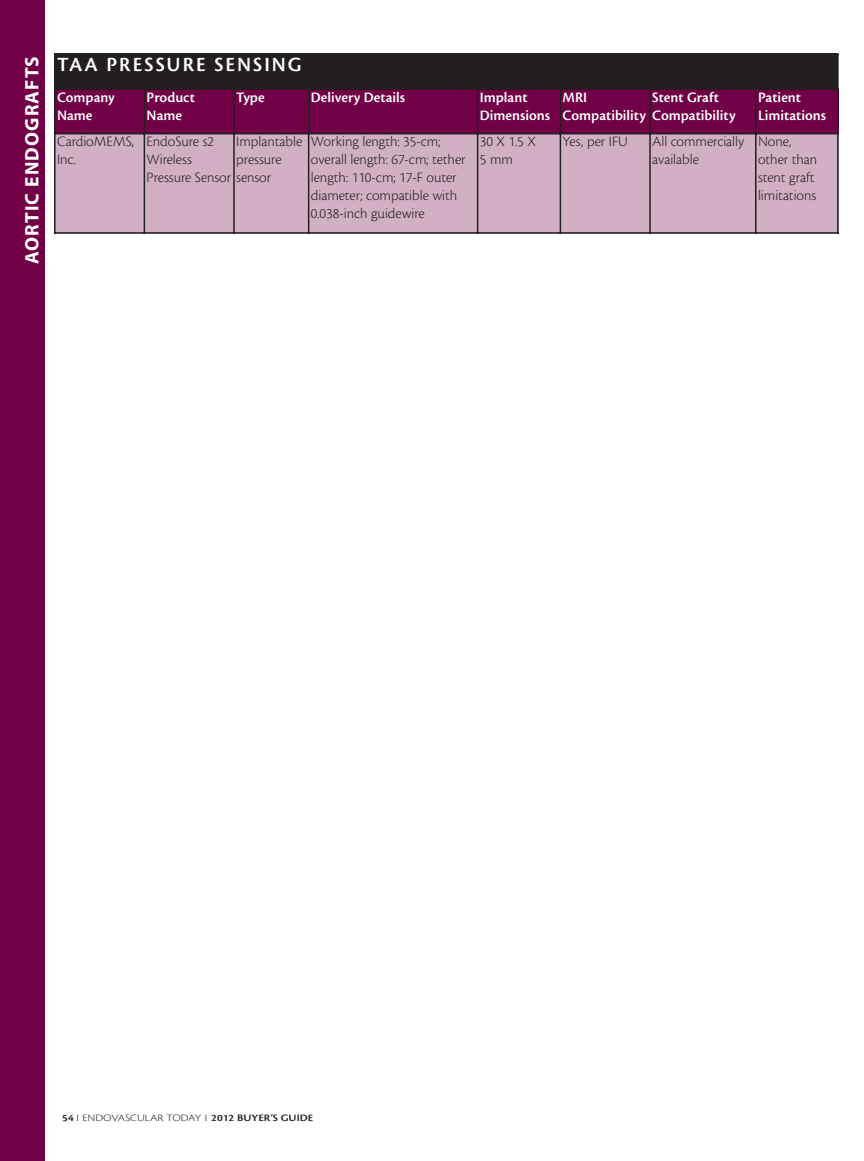
<style>
.page{position:relative;width:864px;height:1161px;background:#fff}
.page>*{position:absolute;margin:0;border:0;box-sizing:border-box;transform-origin:0 0}
.t1{font:21px "Cronos MM 574 11";letter-spacing:.095em;color:#fff}
.t2{font:19.5px "Myriad MM 700 600";letter-spacing:.055em;color:#fff}
.t3{font:15px/18px "Cronos MM 250 11";color:#231f20}
.t4{font:15px/18px "Cronos MM 574 11";color:#fff}
.t5{font:10.2px "Cronos MM 250 11";color:#231f20;scale:1.18 1}
.s1{font-family:"Cronos MM 574 11"}
</style>
<div class="page">
<div style="left:0;top:0;width:45px;height:1161px;background:#720047"></div>
<div style="left:54px;top:54px;width:784px;height:35px;background:#231f20"></div>
<div style="left:54px;top:89px;width:90px;height:45px;background:#720047"></div>
<div style="left:144px;top:89px;width:90px;height:45px;background:#720047"></div>
<div style="left:234px;top:89px;width:75px;height:45px;background:#720047"></div>
<div style="left:309px;top:89px;width:169px;height:45px;background:#720047"></div>
<div style="left:478px;top:89px;width:82px;height:45px;background:#720047"></div>
<div style="left:560px;top:89px;width:90px;height:45px;background:#720047"></div>
<div style="left:650px;top:89px;width:106px;height:45px;background:#720047"></div>
<div style="left:756px;top:89px;width:83px;height:45px;background:#720047"></div>
<div style="left:54px;top:134px;width:90px;height:100px;background:#d2b0c3"></div>
<div style="left:144px;top:134px;width:90px;height:100px;background:#d2b0c3"></div>
<div style="left:234px;top:134px;width:75px;height:100px;background:#d2b0c3"></div>
<div style="left:309px;top:134px;width:169px;height:100px;background:#d2b0c3"></div>
<div style="left:478px;top:134px;width:82px;height:100px;background:#d2b0c3"></div>
<div style="left:560px;top:134px;width:90px;height:100px;background:#d2b0c3"></div>
<div style="left:650px;top:134px;width:106px;height:100px;background:#d2b0c3"></div>
<div style="left:756px;top:134px;width:83px;height:100px;background:#d2b0c3"></div>
<hr style="left:54px;top:54px;width:2px;height:180px;background:#231f20">
<hr style="left:144px;top:88px;width:1px;height:146px;background:#231f20">
<hr style="left:233px;top:88px;width:2px;height:146px;background:#231f20">
<hr style="left:308px;top:88px;width:1px;height:146px;background:#231f20">
<hr style="left:477px;top:88px;width:1px;height:146px;background:#231f20">
<hr style="left:560px;top:88px;width:1px;height:146px;background:#231f20">
<hr style="left:649px;top:88px;width:2px;height:146px;background:#231f20">
<hr style="left:755px;top:88px;width:2px;height:146px;background:#231f20">
<hr style="left:837px;top:54px;width:2px;height:180px;background:#231f20">
<hr style="left:54px;top:88px;width:785px;height:2px;background:#231f20">
<hr style="left:54px;top:133px;width:785px;height:1px;background:#231f20">
<hr style="left:54px;top:232px;width:785px;height:2px;background:#231f20">
<h2 class="t2" style="left:25px;top:264px;width:209px;rotate:-90deg">AORTIC ENDOGRAFTS</h2>
<h1 class="t1" style="left:57px;top:57px;width:246px">TAA PRESSURE SENSING</h1>
<p class="t4" style="left:652px;top:89px;width:68px">Stent Graft</p>
<p class="t4" style="left:758px;top:89px;width:70px">Patient<br>Limitations</p>
<p class="t4" style="left:57px;top:89px;width:59px">Company<br>Name</p>
<p class="t4" style="left:147px;top:89px;width:50px">Product<br>Name</p>
<p class="t4" style="left:236px;top:89px;width:30px">Type</p>
<p class="t4" style="left:311px;top:89px;width:96px">Delivery Details</p>
<p class="t4" style="left:480px;top:89px;width:72px">Implant<br>Dimensions</p>
<p class="t4" style="left:563px;top:89px;width:174px">MRI<br>Compatibility Compatibility</p>
<p class="t3" style="left:57px;top:134px;width:79px">CardioMEMS,<br>Inc.</p>
<p class="t3" style="left:147px;top:134px;width:126px">EndoSure s2<br>Wireless<br>Pressure Sensor sensor</p>
<p class="t3" style="left:236px;top:134px;width:68px">Implantable pressure</p>
<p class="t3" style="left:311px;top:134px;width:156px">Working length: 35-cm; overall length: 67-cm; tether length: 110-cm; 17-F outer diameter; compatible with<br>0.038-inch guidewire</p>
<p class="t3" style="left:480px;top:134px;width:57px">30 X 1.5 X<br>5 mm</p>
<p class="t3" style="left:563px;top:134px;width:67px">Yes, per IFU</p>
<p class="t3" style="left:652px;top:134px;width:93px">All commercially available</p>
<p class="t3" style="left:758px;top:134px;width:61px">None, other than stent graft limitations</p>
<p class="t5" style="left:62px;top:1114px;width:214px"><span class="s1">54</span> I ENDOVASCULAR TODAY I <span class="s1">2012 BUYER’S GUIDE</span></p>
</div>
